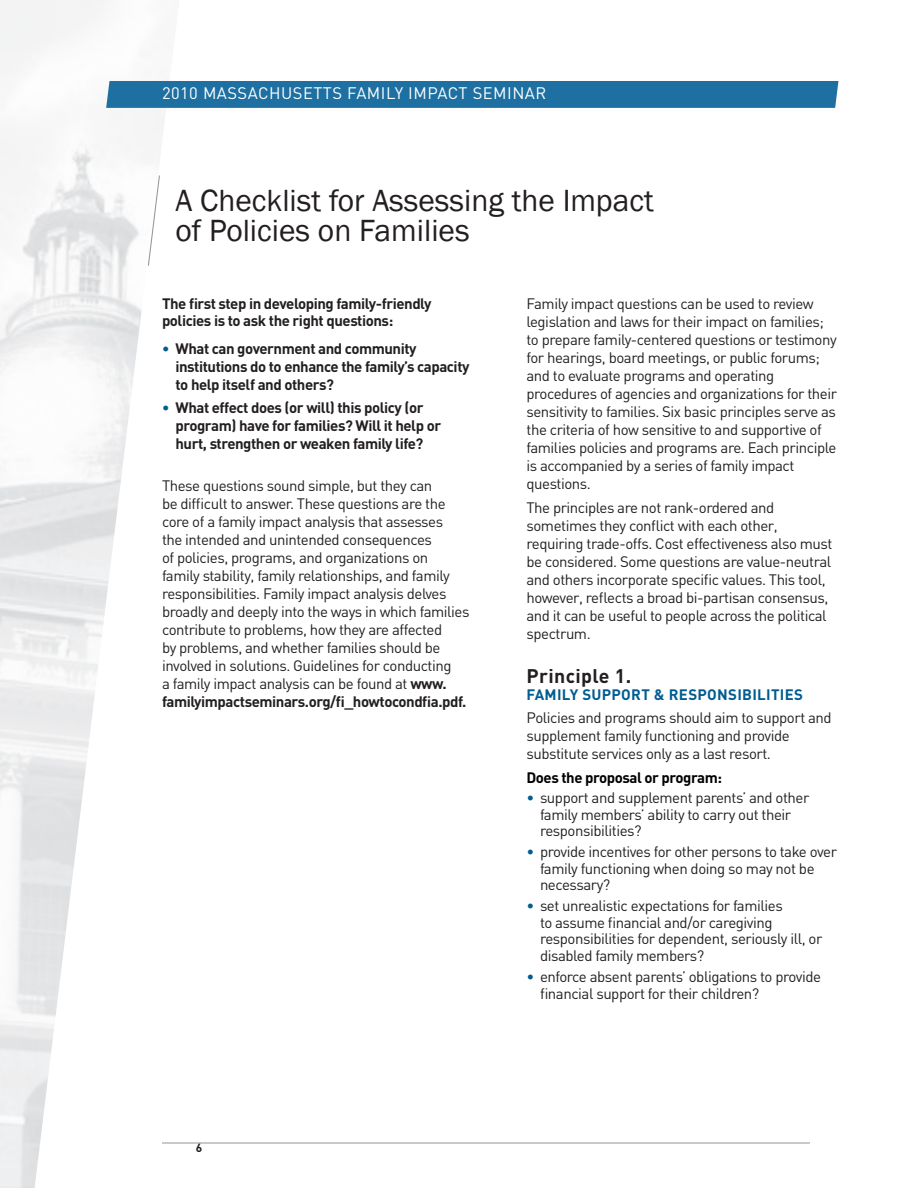
<style>
.page{position:relative;width:918px;height:1188px;background:#fff}
.page>*{position:absolute;margin:0;border:0;box-sizing:border-box;transform-origin:0 0}
.t1{font:31.5px/30px "Franklin Gothic";color:#231f20}
.t2{font:700 19.5px "DIN";color:#231f20}
.t3{font:16.5px "DIN";letter-spacing:.03em;color:#fff}
.t4{font:15px/18px "DIN";letter-spacing:-.03em;color:#231f20}
.t5{font:700 15px/18px "DIN";letter-spacing:-.03em;color:#231f20}
.t6{font:700 15px "DIN";letter-spacing:.02em;color:#005c91}
.t7{font:700 15px "DIN";letter-spacing:-.03em;color:#000}
.t8{font:700 12px "DIN";color:#231f20}
.s1{color:#005c91}
.s2{font-weight:700}
</style>
<div class="page">
<svg style="left:8px;top:0;width:228px;height:1188px"></svg>
<div style="left:106px;top:81px;width:732px;height:27px;background:#1d70a1"></div>
<hr style="left:162px;top:1143px;width:648px;height:1px;background:#939598">
<svg style="left:147px;top:174px;width:14px;height:93px"></svg>
<p class="t3" style="left:162px;top:83px;width:53px">2010 massachus</p>
<p class="t3" style="left:303px;top:83px;width:21px">etts</p>
<p class="t3" style="left:347px;top:83px;width:11px">family</p>
<p class="t3" style="left:408px;top:83px;width:11px">impact</p>
<p class="t3" style="left:473px;top:83px;width:64px">semi nar</p>
<h1 class="t1" style="left:176px;top:186px;width:480px">A Checklist for Assessing the Impact of Policies on Families</h1>
<p class="t5" style="left:162px;top:295px;width:271px;line-height:16.5px">The first step in developing family-friendly policies is to ask the right questions:</p>
<p class="t5" style="left:176px;top:339px;width:296px;text-indent:-14px"><span class="s1">•</span> What can government and community institutions do to enhance the family’s capacity to help itself and others?</p>
<p class="t5" style="left:176px;top:398px;width:267px;text-indent:-14px"><span class="s1">•</span> What effect does (or will) this policy (or program) have for families? Will it help or hurt, strengthen or weaken family life?</p>
<p class="t4" style="left:162px;top:476px;width:309px">These questions sound simple, but they can<br>be difficult to answer. These questions are the core of a family impact analysis that assesses<br>the intended and unintended consequences<br>of policies, programs, and organizations on family stability, family relationships, and family responsibilities. Family impact analysis delves broadly and deeply into the ways in which families contribute to problems, how they are affected<br>by problems, and whether families should be involved in solutions. Guidelines for conducting<br>a family impact analysis can be found at <span class="s2">www. familyimpactseminars.org/fi_howtocondfia.pdf.</span></p>
<p class="t8" style="left:196px;top:1140px;width:8px">6</p>
<p class="t4" style="left:526px;top:295px;width:312px">Family impact questions can be used to review legislation and laws for their impact on families; to prepare family-centered questions or testimony for hearings, board meetings, or public forums; and to evaluate programs and operating procedures of agencies and organizations for their sensitivity to families. Six basic principles serve as the criteria of how sensitive to and supportive of families policies and programs are. Each principle is accompanied by a series of family impact questions.</p>
<p class="t4" style="left:526px;top:498px;width:307px">The principles are not rank-ordered and sometimes they conflict with each other, requiring trade-offs. Cost effectiveness also must be considered. Some questions are value-neutral and others incorporate specific values. This tool, however, reflects a broad bi-partisan consensus, and it can be useful to people across the political spectrum.</p>
<h2 class="t2" style="left:526px;top:663px;width:106px">Principle 1.</h2>
<p class="t6" style="left:526px;top:685px;width:278px">Fam ily support &amp; responsibilities</p>
<p class="t4" style="left:526px;top:709px;width:307px">Policies and programs should aim to support and supplement family functioning and provide substitute services only as a last resort.</p>
<p class="t7" style="left:526px;top:768px;width:197px">Does the proposal or program:</p>
<p class="t4" style="left:540px;top:789px;width:271px;line-height:16.5px;text-indent:-14px"><span class="s1">•</span> support and supplement parents’ and other family members’ ability to carry out their responsibilities?</p>
<p class="t4" style="left:540px;top:843px;width:299px;line-height:16.5px;text-indent:-14px"><span class="s1">•</span> provide incentives for other persons to take over family functioning when doing so may not be necessary?</p>
<p class="t4" style="left:540px;top:898px;width:284px;line-height:16.5px;text-indent:-14px"><span class="s1">•</span> set unrealistic expectations for families<br>to assume financial and/or caregiving responsibilities for dependent, seriously ill, or disabled family members?</p>
<p class="t4" style="left:540px;top:968px;width:283px;line-height:16.5px;text-indent:-14px"><span class="s1">•</span> enforce absent parents’ obligations to provide financial support for their children?</p>
</div>
